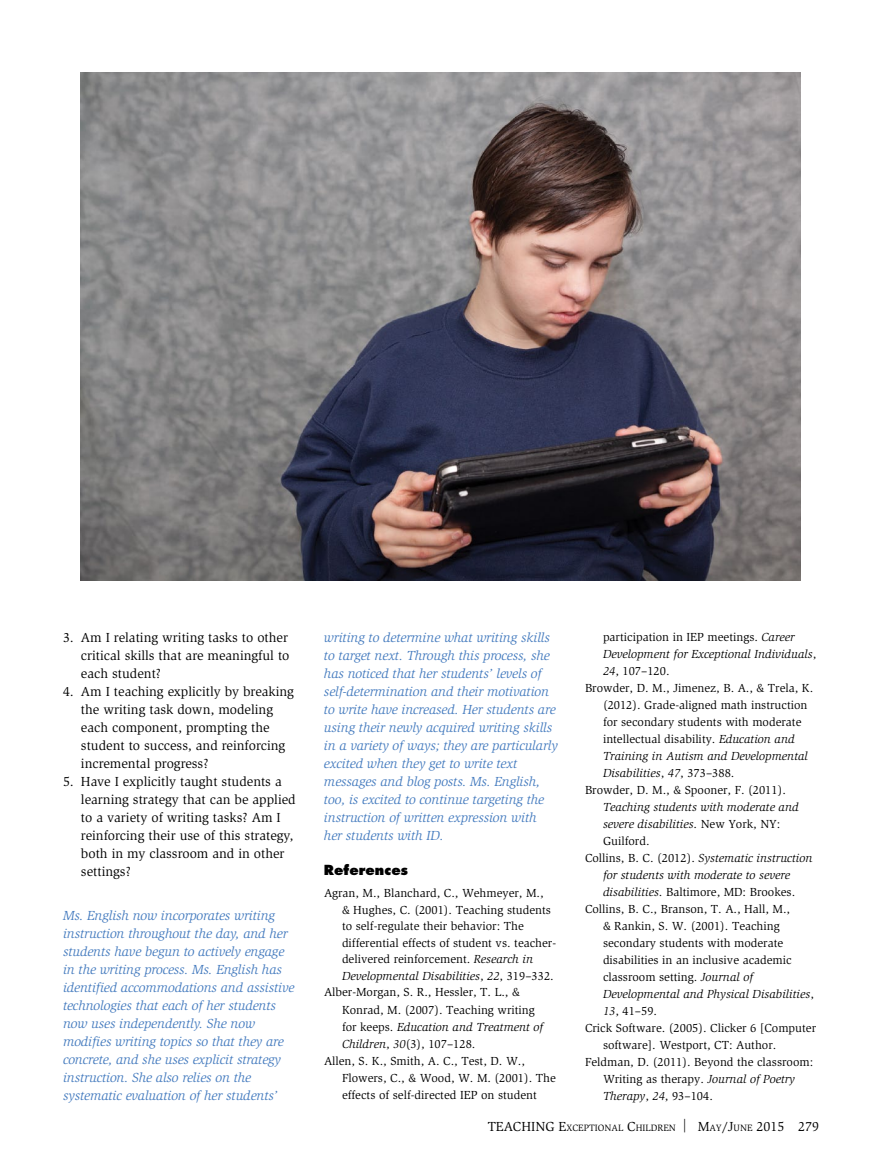
<style>
.page{position:relative;width:891px;height:1175px;background:#fff}
.page>*{position:absolute;margin:0;border:0;box-sizing:border-box;transform-origin:0 0}
.t1{font:italic 13.5px/18px "Slimbach Std";letter-spacing:-.01em;color:#437abe}
.t2{font:13.5px/18px "Slimbach Std";color:#000}
.t3{font:800 13.5px "Futura Std";color:#000}
.t4{font:12px "Slimbach Std";color:#000}
.t5{font:italic 12px "Slimbach Std";color:#000}
.t6{font:9.45px "Slimbach Std";color:#000}
.s1{font-style:italic}
.s2{font-style:normal}
.s3{font-size:13.5px}
</style>
<div class="page">
<img style="left:81px;top:72px;width:720px;height:509px">
<p class="t2" style="left:81px;top:629px;width:210px;text-align:justify;text-indent:-18px">3. Am I relating writing tasks to other critical skills that are meaningful to each student?</p>
<p class="t2" style="left:81px;top:683px;width:215px;text-indent:-18px">4. Am I teaching explicitly by breaking the writing task down, modeling each component, prompting the student to success, and reinforcing incremental progress?</p>
<p class="t2" style="left:81px;top:773px;width:216px;text-indent:-18px">5. Have I explicitly taught students a learning strategy that can be applied to a variety of writing tasks? Am I reinforcing their use of this strategy, both in my classroom and in other settings?</p>
<p class="t1" style="left:63px;top:906px;width:233px">Ms. English now incorporates writing instruction throughout the day, and her students have begun to actively engage in the writing process. Ms. English has identified accommodations and assistive technologies that each of her students now uses independently. She now modifies writing topics so that they are concrete, and she uses explicit strategy instruction. She also relies on the systematic evaluation of her students’</p>
<p class="t1" style="left:324px;top:628px;width:236px">writing to determine what writing skills to target next. Through this process, she has noticed that her students’ levels of self-determination and their motivation to write have increased. Her students are using their newly acquired writing skills in a variety of ways; they are particularly excited when they get to write text messages and blog posts. Ms. English, too, is excited to continue targeting the instruction of written expression with her students with ID.</p>
<p class="t3" style="left:324px;top:861px;width:86px">References</p>
<p class="t4" style="left:324px;top:886px;width:221px">Agran, M., Blanchard, C., Wehmeyer, M.,</p>
<p class="t4" style="left:342px;top:903px;width:210px">&amp; Hughes, C. (2001). Teaching students</p>
<p class="t4" style="left:342px;top:919px;width:183px">to self-regulate their behavior: The</p>
<p class="t4" style="left:342px;top:936px;width:216px">differential effects of student vs. teacher-</p>
<p class="t4" style="left:342px;top:952px;width:193px">delivered reinforcement. <span class="s1">Research in</span></p>
<p class="t5" style="left:342px;top:969px;width:213px">Developmental Disabilities<span class="s2">,</span> 22<span class="s2">, 319–332.</span></p>
<p class="t4" style="left:324px;top:985px;width:197px">Alber-Morgan, S. R., Hessler, T. L., &amp;</p>
<p class="t4" style="left:342px;top:1002px;width:194px">Konrad, M. (2007). Teaching writing</p>
<p class="t5" style="left:342px;top:1019px;width:203px"><span class="s2">for keeps.</span> Education and Treatment of</p>
<p class="t4" style="left:342px;top:1036px;width:135px"><span class="s1">Children</span>, <span class="s1">30</span>(3), 107–128.</p>
<p class="t4" style="left:324px;top:1053px;width:202px">Allen, S. K., Smith, A. C., Test, D. W.,</p>
<p class="t4" style="left:342px;top:1071px;width:215px">Flowers, C., &amp; Wood, W. M. (2001). The</p>
<p class="t4" style="left:342px;top:1088px;width:196px">effects of self-directed IEP on student</p>
<p class="t4" style="left:603px;top:630px;width:193px">participation in IEP meetings. <span class="s1">Career</span></p>
<p class="t5" style="left:603px;top:647px;width:215px">Development for Exceptional Individuals<span class="s2">,</span></p>
<p class="t4" style="left:603px;top:664px;width:68px"><span class="s1">24</span>, 107–120.</p>
<p class="t4" style="left:585px;top:681px;width:230px">Browder, D. M., Jimenez, B. A., &amp; Trela, K.</p>
<p class="t4" style="left:603px;top:698px;width:206px">(2012). Grade-aligned math instruction</p>
<p class="t4" style="left:603px;top:715px;width:200px">for secondary students with moderate</p>
<p class="t4" style="left:603px;top:732px;width:193px">intellectual disability. <span class="s1">Education and</span></p>
<p class="t5" style="left:603px;top:749px;width:206px">Training in Autism and Developmental</p>
<p class="t5" style="left:603px;top:766px;width:133px">Disabilities<span class="s2">,</span> 47<span class="s2">, 373–388.</span></p>
<p class="t4" style="left:585px;top:783px;width:202px">Browder, D. M., &amp; Spooner, F. (2011).</p>
<p class="t5" style="left:603px;top:800px;width:197px">Teaching students with moderate and</p>
<p class="t5" style="left:603px;top:817px;width:179px">severe disabilities<span class="s2">. New York, NY:</span></p>
<p class="t4" style="left:603px;top:834px;width:48px">Guilford.</p>
<p class="t5" style="left:585px;top:851px;width:229px"><span class="s2">Collins, B. C. (2012).</span> Systematic instruction</p>
<p class="t5" style="left:603px;top:868px;width:189px">for students with moderate to severe</p>
<p class="t4" style="left:603px;top:885px;width:194px"><span class="s1">disabilities</span>. Baltimore, MD: Brookes.</p>
<p class="t4" style="left:585px;top:902px;width:207px">Collins, B. C., Branson, T. A., Hall, M.,</p>
<p class="t4" style="left:603px;top:919px;width:178px">&amp; Rankin, S. W. (2001). Teaching</p>
<p class="t4" style="left:603px;top:936px;width:182px">secondary students with moderate</p>
<p class="t4" style="left:603px;top:953px;width:190px">disabilities in an inclusive academic</p>
<p class="t4" style="left:603px;top:970px;width:152px">classroom setting. <span class="s1">Journal of</span></p>
<p class="t5" style="left:603px;top:987px;width:212px">Developmental and Physical Disabilities<span class="s2">,</span></p>
<p class="t4" style="left:603px;top:1003px;width:56px"><span class="s1">13</span>, 41–59.</p>
<p class="t4" style="left:585px;top:1020px;width:233px">Crick Software. (2005). Clicker 6 [Computer</p>
<p class="t4" style="left:603px;top:1037px;width:175px">software]. Westport, CT: Author.</p>
<p class="t4" style="left:585px;top:1054px;width:230px">Feldman, D. (2011). Beyond the classroom:</p>
<p class="t4" style="left:603px;top:1071px;width:194px">Writing as therapy. <span class="s1">Journal of Poetry</span></p>
<p class="t5" style="left:603px;top:1088px;width:111px">Therapy<span class="s2">,</span> 24<span class="s2">, 93–104.</span></p>
<p class="t6" style="left:488px;top:1122px;width:333px"><span class="s3">TEACHING</span> <span class="s3">E</span>XCEPTIONAL <span class="s3">C</span>HILDREN <sup>|</sup> <span class="s3">M</span>AY<span class="s3">/J</span>UNE <span class="s3">2015 279</span></p>
</div>
